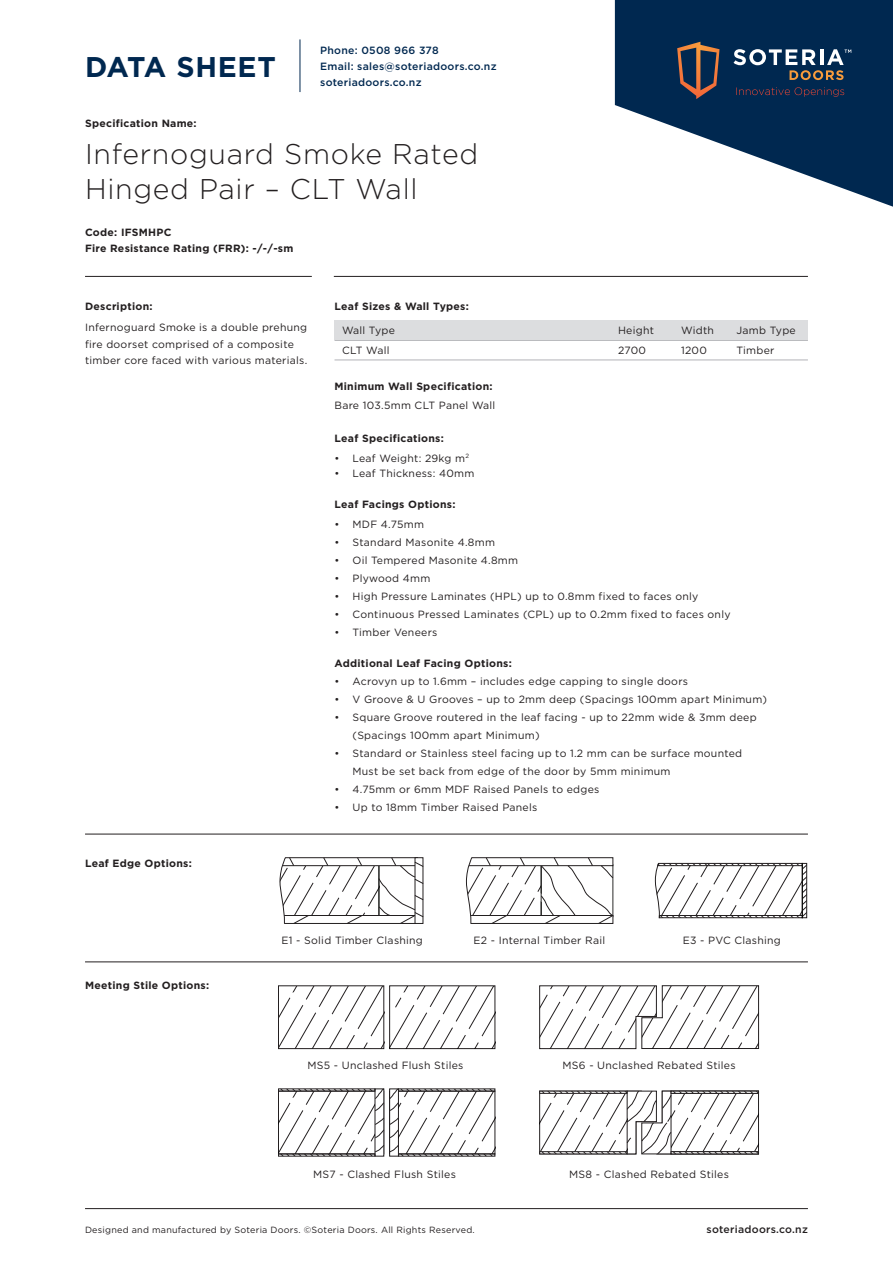
<style>
.page{position:relative;width:893px;height:1263px;background:#fff}
.page>*{position:absolute;margin:0;border:0;box-sizing:border-box;transform-origin:0 0}
.t1{font:300 28.5px/34.2px "Gotham";letter-spacing:.025em;color:#231f20}
.t2{font:700 28.5px "Gotham";letter-spacing:.025em;color:#002850}
.t3{font:10.5px/16.5px "Gotham";letter-spacing:.025em;color:#231f20}
.t4{font:700 10.5px/16.5px "Gotham";letter-spacing:.025em;color:#231f20}
.t5{font:500 10.5px/16.4px "Gotham";letter-spacing:.025em;color:#002850}
.t6{font:500 10.5px "Gotham";letter-spacing:.025em;color:#231f20}
.t7{font:9px "Gotham";letter-spacing:.025em;color:#231f20}
</style>
<div class="page">
<hr style="left:85px;top:1208px;width:723px;height:1px;background:#231f20">
<svg style="left:615px;top:0;width:278px;height:207px;fill:#002850"></svg>
<hr style="left:300px;top:39px;width:1px;height:53px;background:#002850">
<hr style="left:85px;top:276px;width:227px;height:1px;background:#231f20">
<hr style="left:334px;top:276px;width:474px;height:1px;background:#231f20">
<hr style="left:334px;top:340px;width:474px;height:1px;background:#b2b3b7">
<hr style="left:334px;top:360px;width:474px;height:1px;background:#b2b3b7">
<div style="left:334px;top:320px;width:474px;height:20px;background:#dcdddf"></div>
<hr style="left:85px;top:834px;width:723px;height:1px;background:#231f20">
<hr style="left:85px;top:962px;width:723px;height:1px;background:#231f20">
<svg style="left:465px;top:857px;width:149px;height:67px"></svg>
<svg style="left:654px;top:862px;width:153px;height:57px"></svg>
<hr style="left:802px;top:863px;width:1px;height:55px;background:#040503">
<svg style="left:279px;top:857px;width:145px;height:67px"></svg>
<div style="left:278px;top:985px;width:106px;height:64px;border:1px solid #231f20"></div>
<div style="left:389px;top:985px;width:106px;height:64px;border:1px solid #231f20"></div>
<svg style="left:278px;top:986px;width:217px;height:62px"></svg>
<svg style="left:539px;top:985px;width:220px;height:64px"></svg>
<svg style="left:278px;top:1088px;width:217px;height:68px"></svg>
<svg style="left:539px;top:1090px;width:220px;height:65px"></svg>
<div style="left:665px;top:25px;width:196px;height:87px;background:#002850"></div>
<svg style="left:677px;top:42px;width:42px;height:57px"></svg>
<svg style="left:736px;top:87px;width:108px;height:10px"></svg>
<svg style="left:733px;top:49px;width:118px;height:31px"></svg>
<h1 class="t2" style="left:85px;top:48px;width:192px">DATA SHEET</h1>
<p class="t5" style="left:320px;top:42px;width:178px">Phone: 0508 966 378<br>Email: sales@soteriadoors.co.nz soteriadoors.co.nz</p>
<p class="t4" style="left:85px;top:115px;width:113px">Specification Name:</p>
<h1 class="t1" style="left:85px;top:136px;width:395px">Infernoguard Smoke Rated<br>Hinged Pair – CLT Wall</h1>
<p class="t4" style="left:85px;top:224px;width:210px">Code: IFSMHPC<br>Fire Resistance Rating (FRR): -/-/-sm</p>
<p class="t4" style="left:85px;top:298px;width:69px">Description:</p>
<p class="t3" style="left:85px;top:319px;width:224px">Infernoguard Smoke is a double prehung fire doorset comprised of a composite timber core faced with various materials.</p>
<p class="t4" style="left:85px;top:855px;width:108px">Leaf Edge Options:</p>
<p class="t4" style="left:334px;top:298px;width:136px">Leaf Sizes &amp; Wall Types:</p>
<p class="t3" style="left:342px;top:322px;width:54px">Wall Type</p>
<p class="t3" style="left:618px;top:322px;width:37px">Height</p>
<p class="t3" style="left:681px;top:322px;width:34px">Width</p>
<p class="t3" style="left:736px;top:322px;width:61px">Jamb Type</p>
<p class="t3" style="left:342px;top:341px;width:49px">CLT Wall</p>
<p class="t3" style="left:618px;top:341px;width:30px">2700</p>
<p class="t3" style="left:681px;top:341px;width:27px">1200</p>
<p class="t3" style="left:736px;top:341px;width:39px">Timber</p>
<p class="t4" style="left:334px;top:378px;width:160px">Minimum Wall Specification:</p>
<p class="t3" style="left:334px;top:397px;width:162px">Bare 103.5mm CLT Panel Wall</p>
<p class="t4" style="left:334px;top:430px;width:111px">Leaf Specifications:</p>
<p class="t3" style="left:334px;top:450px;width:136px">• Leaf Weight: 29kg m<sup>2</sup></p>
<p class="t3" style="left:334px;top:465px;width:141px">• Leaf Thickness: 40mm</p>
<p class="t4" style="left:334px;top:496px;width:122px">Leaf Facings Options:</p>
<p class="t3" style="left:334px;top:516px;width:91px">• MDF 4.75mm</p>
<p class="t3" style="left:334px;top:534px;width:162px">• Standard Masonite 4.8mm</p>
<p class="t3" style="left:334px;top:552px;width:185px">• Oil Tempered Masonite 4.8mm</p>
<p class="t3" style="left:334px;top:570px;width:97px">• Plywood 4mm</p>
<p class="t3" style="left:334px;top:588px;width:365px">• High Pressure Laminates (HPL) up to 0.8mm fixed to faces only</p>
<p class="t3" style="left:334px;top:606px;width:398px">• Continuous Pressed Laminates (CPL) up to 0.2mm fixed to faces only</p>
<p class="t3" style="left:334px;top:624px;width:104px">• Timber Veneers</p>
<p class="t4" style="left:334px;top:655px;width:179px">Additional Leaf Facing Options:</p>
<p class="t3" style="left:334px;top:673px;width:355px">• Acrovyn up to 1.6mm – includes edge capping to single doors</p>
<p class="t3" style="left:334px;top:691px;width:434px">• V Groove &amp; U Grooves – up to 2mm deep (Spacings 100mm apart Minimum)</p>
<p class="t3" style="left:352px;top:708px;width:406px;line-height:18px;text-indent:-18px">• Square Groove routered in the leaf facing - up to 22mm wide &amp; 3mm deep (Spacings 100mm apart Minimum)</p>
<p class="t3" style="left:352px;top:744px;width:391px;line-height:18px;text-indent:-18px">• Standard or Stainless steel facing up to 1.2 mm can be surface mounted<br>Must be set back from edge of the door by 5mm minimum</p>
<p class="t3" style="left:334px;top:781px;width:266px">• 4.75mm or 6mm MDF Raised Panels to edges</p>
<p class="t3" style="left:334px;top:799px;width:204px">• Up to 18mm Timber Raised Panels</p>
<p class="t7" style="left:602px;top:745px;width:32px">Cutout</p>
<p class="t7" style="left:602px;top:750px;width:32px">Cutout</p>
<p class="t3" style="left:367px;top:778px;width:20px">J2a</p>
<p class="t3" style="left:367px;top:783px;width:20px">J2a</p>
<p class="t4" style="left:85px;top:977px;width:126px">Meeting Stile Options:</p>
<p class="t3" style="left:282px;top:932px;width:143px">E1 - Solid Timber Clashing</p>
<p class="t3" style="left:473px;top:932px;width:133px">E2 - Internal Timber Rail</p>
<p class="t3" style="left:683px;top:932px;width:100px">E3 - PVC Clashing</p>
<p class="t3" style="left:309px;top:1051px;width:158px">MS5 - Unclashed Flush Stiles</p>
<p class="t3" style="left:562px;top:1051px;width:175px">MS6 - Unclashed Rebated Stiles</p>
<p class="t3" style="left:307px;top:1057px;width:158px">MS5 - Unclashed Flush Stiles</p>
<p class="t3" style="left:562px;top:1057px;width:175px">MS6 - Unclashed Rebated Stiles</p>
<p class="t3" style="left:315px;top:1164px;width:144px">MS7 - Clashed Flush Stiles</p>
<p class="t3" style="left:569px;top:1164px;width:161px">MS8 - Clashed Rebated Stiles</p>
<p class="t3" style="left:313px;top:1166px;width:144px">MS7 - Clashed Flush Stiles</p>
<p class="t3" style="left:569px;top:1166px;width:161px">MS8 - Clashed Rebated Stiles</p>
<p class="t3" style="left:315px;top:1169px;width:144px">MS7 - Clashed Flush Stiles</p>
<p class="t3" style="left:569px;top:1169px;width:161px">MS8 - Clashed Rebated Stiles</p>
<p class="t7" style="left:85px;top:1224px;width:391px">Designed and manufactured by Soteria Doors. ©Soteria Doors. All Rights Reserved.</p>
<p class="t6" style="left:706px;top:1222px;width:103px">soteriadoors.co.nz</p>
</div>
